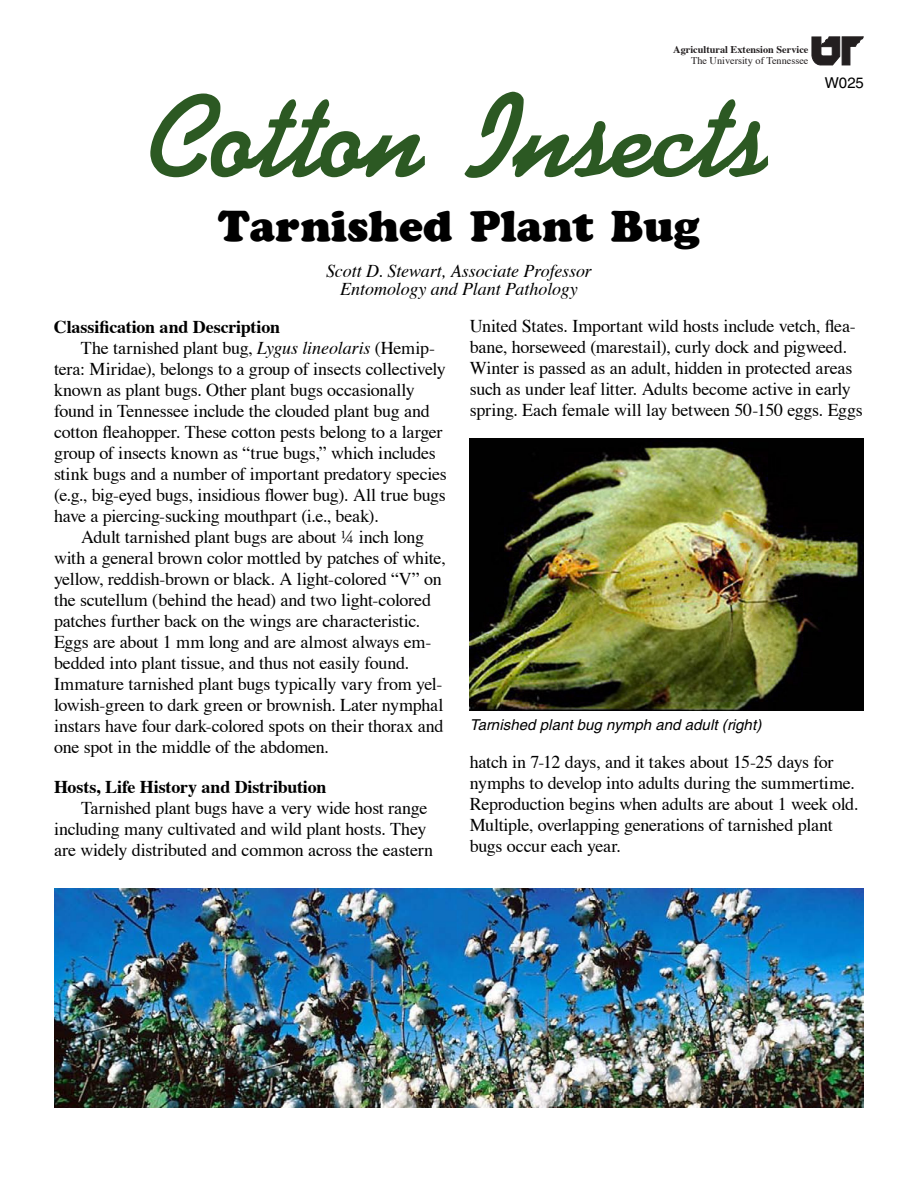
<style>
.page{position:relative;width:918px;height:1188px;background:#fff}
.page>*{position:absolute;margin:0;border:0;box-sizing:border-box;transform-origin:0 0}
.t1{font:700 108px "Koffee";letter-spacing:-.005em;color:#2c5923}
.t2{font:45px "Cookie";color:#000}
.t3{font:18px/21px "Times";letter-spacing:-.015em;color:#000}
.t4{font:italic 18px/18px "Times";letter-spacing:-.005em;color:#000;text-align:center}
.t5{font:700 18px "Times";letter-spacing:-.01em;color:#000}
.t6{font:italic 15px "Helvetica";letter-spacing:.005em;color:#000}
.t7{font:15px "Helvetica";color:#000}
.t8{font:700 10.2px "Times";color:#231f20}
.t9{font:10.2px "Times";color:#231f20}
.s1{font-style:italic}
</style>
<div class="page">
<svg style="left:812px;top:37px;width:51px;height:28px"></svg>
<img style="left:54px;top:888px;width:810px;height:220px">
<img style="left:470px;top:438px;width:393px;height:273px">
<p class="t8" style="left:673px;top:45px;width:137px">Agricultural Extension Service</p>
<p class="t9" style="left:691px;top:56px;width:119px">The University of Tennessee</p>
<h1 class="t1" style="left:150px;top:78px;width:620px">Cotton Insects</h1>
<p class="t7" style="left:825px;top:77px;width:41px">W025</p>
<h2 class="t2" style="left:218px;top:205px;width:483px">Tarnished Plant Bug</h2>
<p class="t4" style="left:326px;top:263px;width:267px">Scott D. Stewart, Associate Professor<br>Entomology and Plant Pathology</p>
<p class="t5" style="left:54px;top:319px;width:228px">Classification and Description</p>
<p class="t3" style="left:81px;top:339px;width:356px">The tarnished plant bug, <span class="s1">Lygus lineolaris</span> (Hemip-</p>
<p class="t3" style="left:54px;top:360px;width:393px">tera: Miridae), belongs to a group of insects collectively</p>
<p class="t3" style="left:54px;top:381px;width:362px">known as plant bugs. Other plant bugs occasionally</p>
<p class="t3" style="left:54px;top:402px;width:377px">found in Tennessee include the clouded plant bug and</p>
<p class="t3" style="left:54px;top:423px;width:390px">cotton fleahopper. These cotton pests belong to a larger</p>
<p class="t3" style="left:54px;top:444px;width:383px">group of insects known as “true bugs,” which includes</p>
<p class="t3" style="left:54px;top:465px;width:394px">stink bugs and a number of important predatory species</p>
<p class="t3" style="left:54px;top:486px;width:393px">(e.g., big-eyed bugs, insidious flower bug). All true bugs</p>
<p class="t3" style="left:54px;top:507px;width:326px">have a piercing-sucking mouthpart (i.e., beak).</p>
<p class="t3" style="left:81px;top:528px;width:345px">Adult tarnished plant bugs are about ¼ inch long</p>
<p class="t3" style="left:54px;top:549px;width:393px">with a general brown color mottled by patches of white,</p>
<p class="t3" style="left:54px;top:570px;width:389px">yellow, reddish-brown or black. A light-colored “V” on</p>
<p class="t3" style="left:54px;top:591px;width:379px">the scutellum (behind the head) and two light-colored</p>
<p class="t3" style="left:54px;top:612px;width:368px">patches further back on the wings are characteristic.</p>
<p class="t3" style="left:54px;top:633px;width:379px">Eggs are about 1 mm long and are almost always em-</p>
<p class="t3" style="left:54px;top:654px;width:357px">bedded into plant tissue, and thus not easily found.</p>
<p class="t3" style="left:54px;top:675px;width:390px">Immature tarnished plant bugs typically vary from yel-</p>
<p class="t3" style="left:54px;top:696px;width:391px">lowish-green to dark green or brownish. Later nymphal</p>
<p class="t3" style="left:54px;top:717px;width:391px">instars have four dark-colored spots on their thorax and</p>
<p class="t3" style="left:54px;top:738px;width:277px">one spot in the middle of the abdomen.</p>
<p class="t5" style="left:54px;top:779px;width:274px">Hosts, Life History and Distribution</p>
<p class="t3" style="left:54px;top:799px;width:381px;text-indent:27px">Tarnished plant bugs have a very wide host range including many cultivated and wild plant hosts. They are widely distributed and common across the eastern</p>
<p class="t3" style="left:470px;top:317px;width:394px">United States. Important wild hosts include vetch, flea&shy;bane, horseweed (marestail), curly dock and pigweed.<br>Winter is passed as an adult, hidden in protected areas such as under leaf litter. Adults become active in early spring. Each female will lay between 50-150 eggs. Eggs</p>
<p class="t6" style="left:470px;top:719px;width:293px">Tarnished plant bug nymph and adult (right)</p>
<p class="t3" style="left:470px;top:753px;width:390px">hatch in 7-12 days, and it takes about 15-25 days for nymphs to develop into adults during the summertime.<br>Reproduction begins when adults are about 1 week old.<br>Multiple, overlapping generations of tarnished plant bugs occur each year.</p>
</div>
